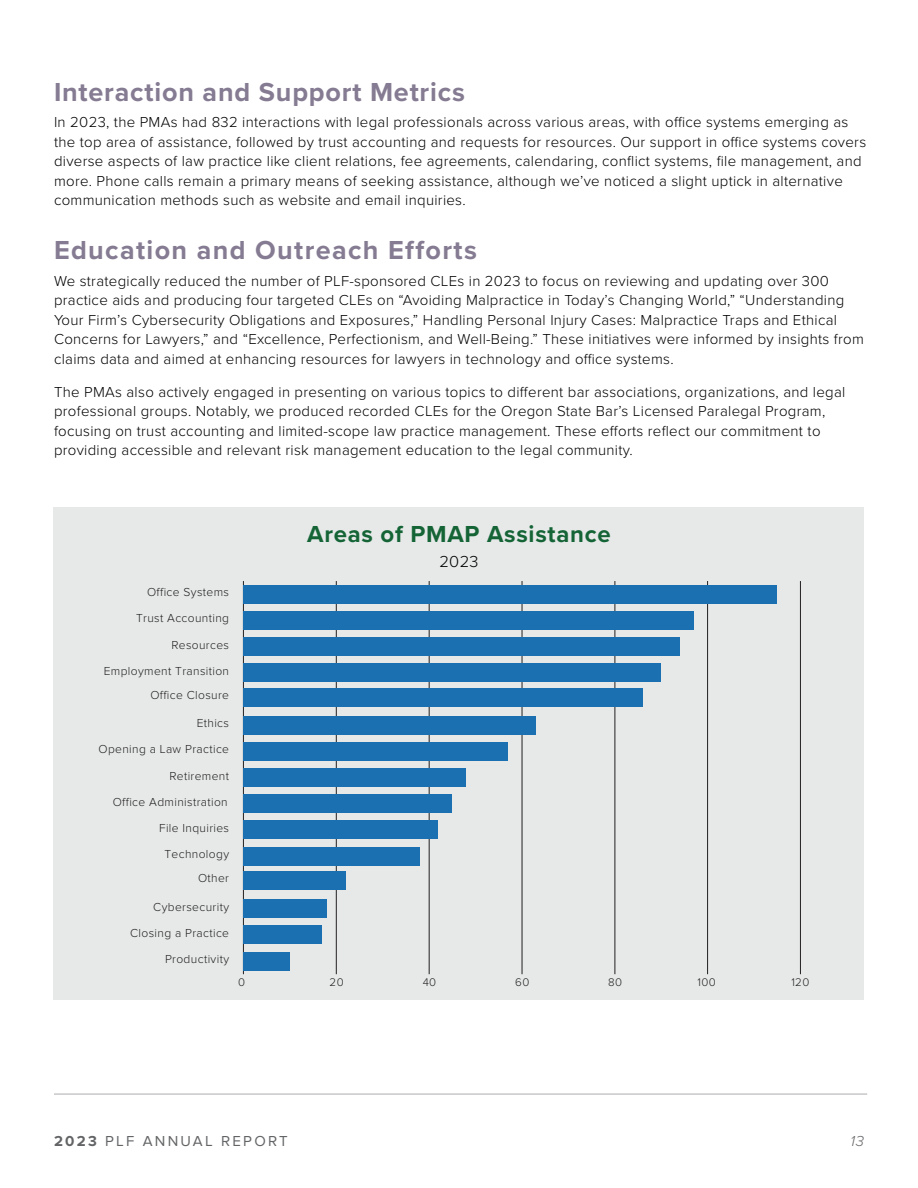
<style>
.page{position:relative;width:918px;height:1188px;background:#fff}
.page>*{position:absolute;margin:0;border:0;box-sizing:border-box;transform-origin:0 0}
.t1{font:700 27px "Proxima Nova";letter-spacing:.03em;color:#857b92}
.t2{font:700 27px "Proxima Nova";letter-spacing:.05em;color:#857b92}
.t3{font:700 24px "Proxima Nova";letter-spacing:.03em;color:#146436}
.t4{font:300 16.5px "Proxima Nova";color:#000}
.t5{font:300 15px/19.5px "Proxima Nova";letter-spacing:.02em;color:#000}
.t6{font:15px "Proxima Nova";letter-spacing:.15em;color:#636466}
.t7{font:italic 300 15px "Proxima Nova";color:#636466}
.t8{font:300 12px/26.2px "Proxima Nova";letter-spacing:.03em;color:#221f1f;text-align:right}
.t9{font:300 11.55px "Proxima Nova";letter-spacing:.03em;color:#221f1f}
.s1{font-weight:700}
</style>
<div class="page">
<hr style="left:54px;top:1093px;width:813px;height:2px;background:#c7c8ca">
<div style="left:54px;top:508px;width:810px;height:492px;background:#e7e9e9"></div>
<hr style="left:336px;top:581px;width:1px;height:393px;background:#221f1f">
<hr style="left:429px;top:581px;width:1px;height:393px;background:#221f1f">
<hr style="left:522px;top:581px;width:1px;height:393px;background:#221f1f">
<hr style="left:615px;top:581px;width:1px;height:393px;background:#221f1f">
<hr style="left:707px;top:581px;width:1px;height:393px;background:#221f1f">
<hr style="left:800px;top:581px;width:1px;height:393px;background:#221f1f">
<hr style="left:243px;top:581px;width:1px;height:393px;background:#221f1f">
<div style="left:244px;top:871px;width:102px;height:19px;background:#1a70b0"></div>
<div style="left:244px;top:899px;width:83px;height:19px;background:#1a70b0"></div>
<div style="left:244px;top:925px;width:78px;height:19px;background:#1a70b0"></div>
<div style="left:244px;top:952px;width:46px;height:19px;background:#1a70b0"></div>
<div style="left:244px;top:847px;width:176px;height:19px;background:#1a70b0"></div>
<div style="left:244px;top:585px;width:533px;height:19px;background:#1a70b0"></div>
<div style="left:244px;top:611px;width:450px;height:19px;background:#1a70b0"></div>
<div style="left:244px;top:637px;width:436px;height:19px;background:#1a70b0"></div>
<div style="left:244px;top:664px;width:417px;height:18px;background:#1a70b0"></div>
<div style="left:244px;top:688px;width:399px;height:18px;background:#1a70b0"></div>
<div style="left:244px;top:716px;width:292px;height:19px;background:#1a70b0"></div>
<div style="left:244px;top:742px;width:264px;height:19px;background:#1a70b0"></div>
<div style="left:244px;top:768px;width:222px;height:19px;background:#1a70b0"></div>
<div style="left:244px;top:794px;width:208px;height:19px;background:#1a70b0"></div>
<div style="left:244px;top:820px;width:194px;height:19px;background:#1a70b0"></div>
<h1 class="t1" style="left:54px;top:72px;width:412px">Interaction and Support Metrics</h1>
<p class="t5" style="left:54px;top:113px;width:814px">In 2023, the PMAs had 832 interactions with legal professionals across various areas, with office systems emerging as the top area of assistance, followed by trust accounting and requests for resources. Our support in office systems covers diverse aspects of law practice like client relations, fee agreements, calendaring, conflict systems, file management, and more. Phone calls remain a primary means of seeking assistance, although we’ve noticed a slight uptick in alternative communication methods such as website and email inquiries.</p>
<h1 class="t2" style="left:54px;top:230px;width:424px">Education and Outreach Efforts</h1>
<p class="t5" style="left:54px;top:271px;width:811px">We strategically reduced the number of PLF-sponsored CLEs in 2023 to focus on reviewing and updating over 300 practice aids and producing four targeted CLEs on “Avoiding Malpractice in Today’s Changing World,” “Understanding Your Firm’s Cybersecurity Obligations and Exposures,” Handling Personal Injury Cases: Malpractice Traps and Ethical Concerns for Lawyers,” and “Excellence, Perfectionism, and Well-Being.” These initiatives were informed by insights from claims data and aimed at enhancing resources for lawyers in technology and office systems.</p>
<p class="t5" style="left:54px;top:382px;width:793px">The PMAs also actively engaged in presenting on various topics to different bar associations, organizations, and legal professional groups. Notably, we produced recorded CLEs for the Oregon State Bar’s Licensed Paralegal Program, focusing on trust accounting and limited-scope law practice management. These efforts reflect our commitment to providing accessible and relevant risk management education to the legal community.</p>
<p class="t8" style="left:136px;top:579px;width:95px">Office Systems<br>Trust Accounting<br>Resources</p>
<p class="t8" style="left:104px;top:659px;width:127px;line-height:24px">Employment Transition<br>Office Closure</p>
<p class="t8" style="left:197px;top:710px;width:34px">Ethics</p>
<p class="t8" style="left:99px;top:736px;width:132px">Opening a Law Practice</p>
<p class="t8" style="left:113px;top:762px;width:118px">Retirement<br>Office Administration</p>
<p class="t8" style="left:159px;top:815px;width:72px">File Inquiries</p>
<p class="t8" style="left:164px;top:841px;width:66px">Technology</p>
<p class="t8" style="left:198px;top:865px;width:33px">Other</p>
<p class="t8" style="left:130px;top:893px;width:101px">Cybersecurity<br>Closing a Practice<br>Productivity</p>
<h2 class="t3" style="left:307px;top:516px;width:305px">Areas of PMAP Assistance</h2>
<p class="t4" style="left:439px;top:552px;width:41px">2023</p>
<p class="t9" style="left:238px;top:975px;width:8px">0</p>
<p class="t9" style="left:330px;top:975px;width:16px">20</p>
<p class="t9" style="left:423px;top:975px;width:15px">40</p>
<p class="t9" style="left:515px;top:975px;width:16px">60</p>
<p class="t9" style="left:608px;top:975px;width:15px">80</p>
<p class="t9" style="left:698px;top:975px;width:20px">100</p>
<p class="t9" style="left:791px;top:975px;width:19px">120</p>
<p class="t6" style="left:54px;top:1133px;width:235px"><span class="s1">2023</span> PLF ANNUAL REPORT</p>
<p class="t7" style="left:850px;top:1133px;width:15px">13</p>
</div>
